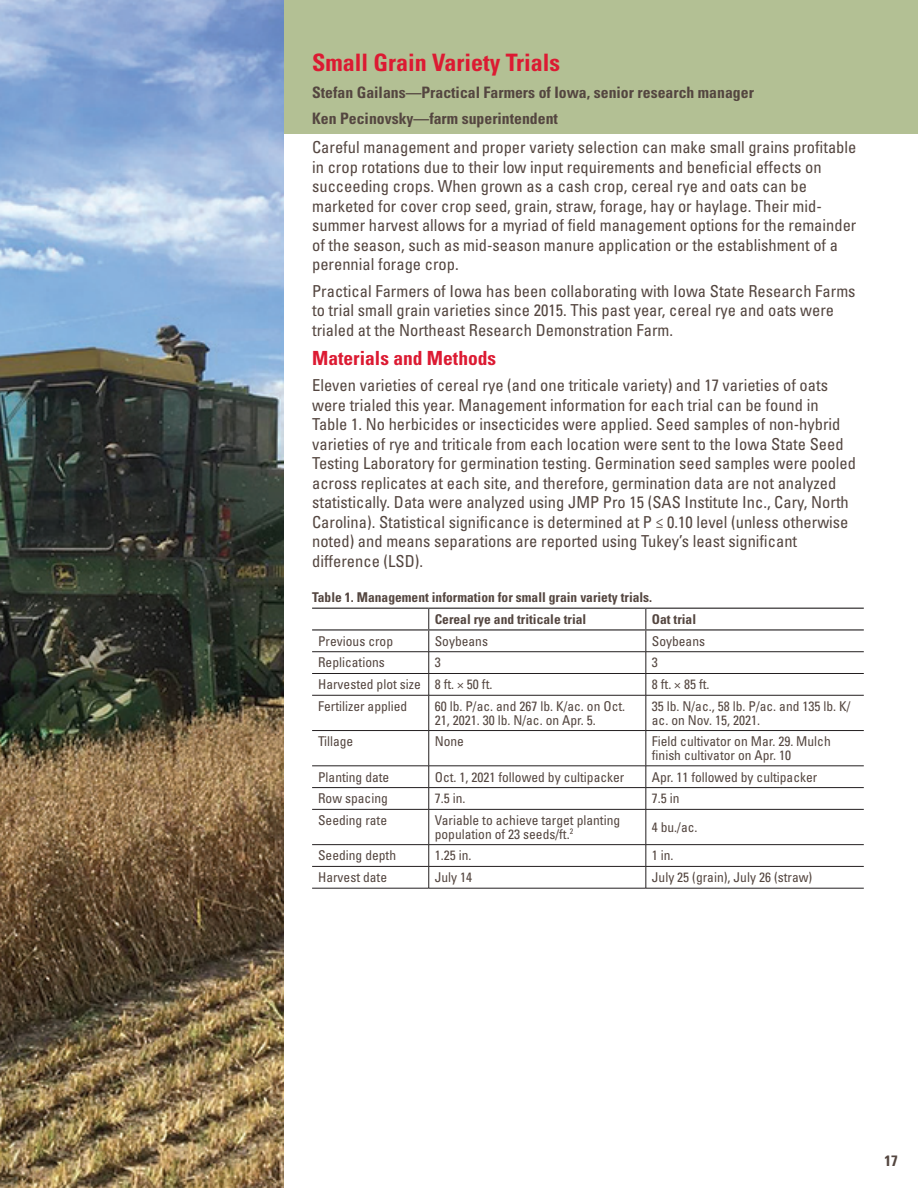
<style>
.page{position:relative;width:918px;height:1188px;background:#fff}
.page>*{position:absolute;margin:0;border:0;box-sizing:border-box;transform-origin:0 0}
.H3_report_titles_16p{font:700 condensed 24px "Univers LT Std";color:#dc1a32}
.H2_header_1{font:700 condensed 19.5px "Univers LT Std";color:#dc1a32}
.copy_11pt{font:condensed 16.5px/19.5px "Univers LT Std";color:#544640}
.copy_bold_10_5_pt{font:700 condensed 15.75px "Univers LT Std";color:#544640}
.Figures_Captions_10p{font:700 condensed 15px "Univers LT Std";color:#544640}
.table_text{font:condensed 13.5px/13.5px "Univers LT Std";color:#544640}
.table_text-2{font:700 condensed 13.5px "Univers LT Std";color:#544640}
</style>
<div class="page">
<div style="left:147px;top:0;width:771px;height:134px;background:#b3c094"></div>
<img style="left:0;top:0;width:284px;height:1188px">
<hr style="left:312px;top:608px;width:117px;height:1px;background:#231f20">
<hr style="left:429px;top:608px;width:217px;height:1px;background:#231f20">
<hr style="left:646px;top:608px;width:218px;height:1px;background:#231f20">
<hr style="left:312px;top:629px;width:117px;height:2px;background:#231f20">
<hr style="left:429px;top:629px;width:217px;height:2px;background:#231f20">
<hr style="left:646px;top:629px;width:218px;height:2px;background:#231f20">
<hr style="left:312px;top:651px;width:117px;height:1px;background:#231f20">
<hr style="left:429px;top:651px;width:217px;height:1px;background:#231f20">
<hr style="left:646px;top:651px;width:218px;height:1px;background:#231f20">
<hr style="left:312px;top:673px;width:117px;height:1px;background:#231f20">
<hr style="left:429px;top:673px;width:217px;height:1px;background:#231f20">
<svg style="left:429px;top:609px;width:1px;height:86px"></svg>
<hr style="left:646px;top:673px;width:218px;height:1px;background:#231f20">
<svg style="left:646px;top:609px;width:1px;height:86px"></svg>
<hr style="left:312px;top:695px;width:117px;height:1px;background:#231f20">
<hr style="left:429px;top:695px;width:217px;height:1px;background:#231f20">
<hr style="left:429px;top:695px;width:1px;height:35px;background:#231f20">
<hr style="left:646px;top:695px;width:218px;height:1px;background:#231f20">
<hr style="left:646px;top:695px;width:1px;height:35px;background:#231f20">
<hr style="left:312px;top:730px;width:117px;height:1px;background:#231f20">
<hr style="left:429px;top:730px;width:217px;height:1px;background:#231f20">
<hr style="left:429px;top:731px;width:1px;height:35px;background:#231f20">
<hr style="left:646px;top:730px;width:218px;height:1px;background:#231f20">
<hr style="left:646px;top:731px;width:1px;height:35px;background:#231f20">
<hr style="left:312px;top:766px;width:117px;height:1px;background:#231f20">
<hr style="left:429px;top:766px;width:217px;height:1px;background:#231f20">
<hr style="left:646px;top:766px;width:218px;height:1px;background:#231f20">
<hr style="left:312px;top:787px;width:117px;height:1px;background:#231f20">
<hr style="left:429px;top:787px;width:217px;height:1px;background:#231f20">
<svg style="left:429px;top:766px;width:1px;height:43px"></svg>
<hr style="left:646px;top:787px;width:218px;height:1px;background:#231f20">
<svg style="left:646px;top:766px;width:1px;height:43px"></svg>
<hr style="left:312px;top:809px;width:117px;height:1px;background:#231f20">
<hr style="left:429px;top:809px;width:217px;height:1px;background:#231f20">
<hr style="left:429px;top:810px;width:1px;height:34px;background:#231f20">
<hr style="left:646px;top:809px;width:218px;height:1px;background:#231f20">
<hr style="left:646px;top:810px;width:1px;height:34px;background:#231f20">
<hr style="left:312px;top:844px;width:117px;height:1px;background:#231f20">
<hr style="left:429px;top:844px;width:217px;height:1px;background:#231f20">
<hr style="left:646px;top:844px;width:218px;height:1px;background:#231f20">
<hr style="left:312px;top:866px;width:117px;height:1px;background:#231f20">
<hr style="left:429px;top:866px;width:217px;height:1px;background:#231f20">
<svg style="left:429px;top:845px;width:1px;height:43px"></svg>
<hr style="left:646px;top:866px;width:218px;height:1px;background:#231f20">
<svg style="left:646px;top:845px;width:1px;height:43px"></svg>
<hr style="left:312px;top:888px;width:117px;height:1px;background:#231f20">
<hr style="left:429px;top:888px;width:217px;height:1px;background:#231f20">
<hr style="left:646px;top:888px;width:218px;height:1px;background:#231f20">
<p class="H3_report_titles_16p" style="left:312px;top:48px;width:249px">Small Grain Variety Trials</p>
<p class="copy_bold_10_5_pt" style="left:312px;top:82px;width:443px">Stefan Gailans—Practical Farmers of Iowa, senior research manager</p>
<p class="copy_bold_10_5_pt" style="left:312px;top:109px;width:247px">Ken Pecinovsky—farm superintendent</p>
<p class="copy_11pt" style="left:312px;top:137px;width:546px">Careful management and proper variety selection can make small grains profitable in crop rotations due to their low input requirements and beneficial effects on succeeding crops. When grown as a cash crop, cereal rye and oats can be marketed for cover crop seed, grain, straw, forage, hay or haylage. Their mid&shy;summer harvest allows for a myriad of field management options for the remainder of the season, such as mid-season manure application or the establishment of a perennial forage crop.</p>
<p class="copy_11pt" style="left:312px;top:281px;width:545px">Practical Farmers of Iowa has been collaborating with Iowa State Research Farms to trial small grain varieties since 2015. This past year, cereal rye and oats were trialed at the Northeast Research Demonstration Farm.</p>
<p class="H2_header_1" style="left:312px;top:346px;width:186px">Materials and Methods</p>
<p class="copy_11pt" style="left:312px;top:375px;width:545px">Eleven varieties of cereal rye (and one triticale variety) and 17 varieties of oats were trialed this year. Management information for each trial can be found in Table 1. No herbicides or insecticides were applied. Seed samples of non-hybrid varieties of rye and triticale from each location were sent to the Iowa State Seed Testing Laboratory for germination testing. Germination seed samples were pooled across replicates at each site, and therefore, germination data are not analyzed statistically. Data were analyzed using JMP Pro 15 (SAS Institute Inc., Cary, North Carolina). Statistical significance is determined at P ≤ 0.10 level (unless otherwise noted) and means separations are reported using Tukey’s least significant difference (LSD).</p>
<p class="table_text-2" style="left:312px;top:589px;width:342px">Table 1. Management information for small grain variety trials.</p>
<p class="table_text-2" style="left:435px;top:611px;width:153px">Cereal rye and triticale trial</p>
<p class="table_text-2" style="left:652px;top:611px;width:46px">Oat trial</p>
<p class="table_text" style="left:318px;top:634px;width:76px">Previous crop</p>
<p class="table_text" style="left:435px;top:634px;width:55px">Soybeans</p>
<p class="table_text" style="left:652px;top:634px;width:55px">Soybeans</p>
<p class="table_text" style="left:318px;top:656px;width:68px">Replications</p>
<p class="table_text" style="left:435px;top:656px;width:7px">3</p>
<p class="table_text" style="left:652px;top:656px;width:7px">3</p>
<p class="table_text" style="left:318px;top:678px;width:104px">Harvested plot size</p>
<p class="table_text" style="left:435px;top:678px;width:59px">8 ft. × 50 ft.</p>
<p class="table_text" style="left:652px;top:678px;width:59px">8 ft. × 85 ft.</p>
<p class="table_text" style="left:318px;top:699px;width:91px">Fertilizer applied</p>
<p class="table_text" style="left:435px;top:699px;width:192px">60 lb. P/ac. and 267 lb. K/ac. on Oct.<br>21, 2021. 30 lb. N/ac. on Apr. 5.</p>
<p class="table_text" style="left:652px;top:699px;width:200px">35 lb. N/ac., 58 lb. P/ac. and 135 lb. K/ ac. on Nov. 15, 2021.</p>
<p class="table_text" style="left:318px;top:735px;width:37px">Tillage</p>
<p class="table_text" style="left:435px;top:735px;width:31px">None</p>
<p class="table_text" style="left:652px;top:735px;width:180px">Field cultivator on Mar. 29. Mulch finish cultivator on Apr. 10</p>
<p class="table_text" style="left:318px;top:770px;width:73px">Planting date</p>
<p class="table_text" style="left:435px;top:770px;width:191px">Oct. 1, 2021 followed by cultipacker</p>
<p class="table_text" style="left:652px;top:770px;width:167px">Apr. 11 followed by cultipacker</p>
<p class="table_text" style="left:318px;top:792px;width:71px">Row spacing</p>
<p class="table_text" style="left:435px;top:792px;width:32px">7.5 in.</p>
<p class="table_text" style="left:652px;top:792px;width:29px">7.5 in</p>
<p class="table_text" style="left:318px;top:813px;width:70px">Seeding rate</p>
<p class="table_text" style="left:435px;top:813px;width:187px">Variable to achieve target planting population of 23 seeds/ft.<sup>2</sup></p>
<p class="table_text" style="left:652px;top:820px;width:47px">4 bu./ac.</p>
<p class="table_text" style="left:318px;top:849px;width:80px">Seeding depth</p>
<p class="table_text" style="left:435px;top:849px;width:38px">1.25 in.</p>
<p class="table_text" style="left:652px;top:849px;width:23px">1 in.</p>
<p class="table_text" style="left:318px;top:870px;width:70px">Harvest date</p>
<p class="table_text" style="left:435px;top:870px;width:39px">July 14</p>
<p class="table_text" style="left:652px;top:870px;width:162px">July 25 (grain), July 26 (straw)</p>
<p class="Figures_Captions_10p" style="left:884px;top:1152px;width:15px">17</p>
</div>
